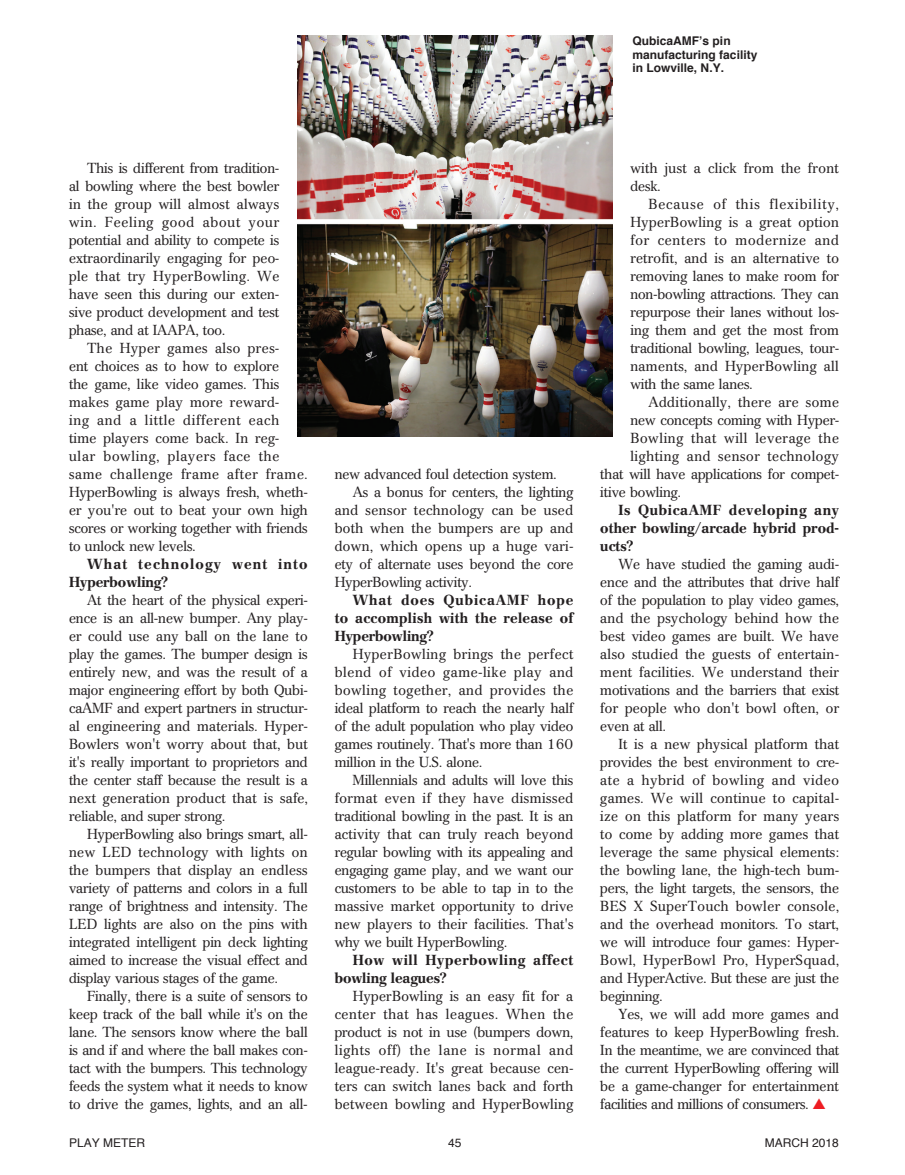
<style>
.page{position:relative;width:905px;height:1175px;background:#fff}
.page>*{position:absolute;margin:0;border:0;box-sizing:border-box;transform-origin:0 0}
.Paragraph_indent-jus{font:14.4px/18px "Cremona";letter-spacing:.005em;color:#231f20;text-align:justify}
.Paragraph_indent-jus-2{font:700 14.4px/18px "Cremona";letter-spacing:.025em;color:#231f20;text-align:justify}
.Paragraph_indent-jus-3{font:14.4px "Cremona";letter-spacing:.045em;color:#231f20}
.Paragraph_indent-jus-4{font:700 14.4px/18px "Cremona";letter-spacing:.045em;color:#231f20}
.Paragraph_indent-jus-5{font:700 14.4px/18px "Cremona";letter-spacing:.085em;color:#231f20}
.Paragraph_indent-jus-6{font:14.4px/18px "Cremona";letter-spacing:.03em;color:#231f20}
.Paragraph_indent-jus-7{font:14.4px "Cremona";letter-spacing:.035em;color:#231f20}
.Cutlines{font:700 12px/13.5px "Helvetica";color:#231f20}
.t1{font:12px "Helvetica";color:#231f20}
.s1{color:#ee1d23}
</style>
<div class="page">
<img style="left:297px;top:36px;width:315px;height:400px">
<p class="Cutlines" style="left:632px;top:34px;width:126px">QubicaAMF’s pin manufacturing facility in Lowville, N.Y.</p>
<p class="Paragraph_indent-jus" style="left:69px;top:159px;width:212px;text-indent:18px">This is different from tradition&shy;al bowling where the best bowler in the group will almost always win. Feeling good about your potential and ability to compete is extraordinarily engaging for peo&shy;ple that try HyperBowling. We have seen this during our exten&shy;sive product development and test phase, and at IAAPA, too.</p>
<p class="Paragraph_indent-jus" style="left:69px;top:339px;width:240px;text-align:left;text-indent:18px">The Hyper games also pres-<br>ent choices as to how to explore<br>the game, like video games. This makes game play more reward-<br>ing and a little different each time players come back. In reg&shy;ular bowling, players face the same challenge frame after frame.<br>HyperBowling is always fresh, wheth&shy;er you're out to beat your own high scores or working together with friends to unlock new levels.</p>
<p class="Paragraph_indent-jus-5" style="left:69px;top:555px;width:240px;text-indent:18px">What technology went into<br>Hyperbowling?</p>
<p class="Paragraph_indent-jus" style="left:69px;top:591px;width:240px;text-indent:18px">At the heart of the physical experi&shy;ence is an all-new bumper. Any play&shy;er could use any ball on the lane to play the games. The bumper design is entirely new, and was the result of a major engineering effort by both Qubi&shy;caAMF and expert partners in structur&shy;al engineering and materials. Hyper-Bowlers won't worry about that, but it's really important to proprietors and the center staff because the result is a next generation product that is safe, reliable, and super strong.</p>
<p class="Paragraph_indent-jus" style="left:69px;top:825px;width:240px;text-indent:18px">HyperBowling also brings smart, all&shy;new LED technology with lights on the bumpers that display an endless variety of patterns and colors in a full range of brightness and intensity. The LED lights are also on the pins with integrated intelligent pin deck lighting aimed to increase the visual effect and display various stages of the game.</p>
<p class="Paragraph_indent-jus" style="left:69px;top:987px;width:240px;text-indent:18px">Finally, there is a suite of sensors to keep track of the ball while it's on the lane. The sensors know where the ball is and if and where the ball makes con&shy;tact with the bumpers. This technology feeds the system what it needs to know to drive the games, lights, and an all-</p>
<p class="Paragraph_indent-jus" style="left:334px;top:465px;width:223px">new advanced foul detection system.</p>
<p class="Paragraph_indent-jus" style="left:334px;top:483px;width:240px;text-indent:18px">As a bonus for centers, the lighting and sensor technology can be used both when the bumpers are up and down, which opens up a huge vari&shy;ety of alternate uses beyond the core HyperBowling activity.</p>
<p class="Paragraph_indent-jus-2" style="left:334px;top:591px;width:240px;text-indent:18px">What does QubicaAMF hope to accomplish with the release of Hyperbowling?</p>
<p class="Paragraph_indent-jus" style="left:334px;top:645px;width:240px;text-indent:18px">HyperBowling brings the perfect blend of video game-like play and bowling together, and provides the ideal platform to reach the nearly half of the adult population who play video games routinely. That's more than 160 million in the U.S. alone.</p>
<p class="Paragraph_indent-jus" style="left:334px;top:771px;width:240px;text-indent:18px">Millennials and adults will love this format even if they have dismissed traditional bowling in the past. It is an activity that can truly reach beyond regular bowling with its appealing and engaging game play, and we want our customers to be able to tap in to the massive market opportunity to drive new players to their facilities. That's why we built HyperBowling.</p>
<p class="Paragraph_indent-jus-4" style="left:334px;top:951px;width:240px;text-indent:18px">How will Hyperbowling affect bowling leagues?</p>
<p class="Paragraph_indent-jus" style="left:334px;top:987px;width:240px;text-indent:18px">HyperBowling is an easy fit for a center that has leagues. When the product is not in use (bumpers down, lights off) the lane is normal and league-ready. It's great because cen&shy;ters can switch lanes back and forth between bowling and HyperBowling</p>
<p class="Paragraph_indent-jus-6" style="left:630px;top:159px;width:210px">with just a click from the front desk.</p>
<p class="Paragraph_indent-jus" style="left:630px;top:195px;width:210px;text-indent:18px">Because of this flexibility, HyperBowling is a great option for centers to modernize and retrofit, and is an alternative to removing lanes to make room for non-bowling attractions. They can repurpose their lanes without los&shy;ing them and get the most from traditional bowling, leagues, tour&shy;naments, and HyperBowling all with the same lanes.</p>
<p class="Paragraph_indent-jus-7" style="left:648px;top:393px;width:192px">Additionally, there are some</p>
<p class="Paragraph_indent-jus" style="left:630px;top:411px;width:210px">new concepts coming with Hyper-</p>
<p class="Paragraph_indent-jus-3" style="left:630px;top:429px;width:210px">Bowling that will leverage the</p>
<p class="Paragraph_indent-jus-3" style="left:630px;top:447px;width:210px">lighting and sensor technology</p>
<p class="Paragraph_indent-jus" style="left:600px;top:465px;width:240px">that will have applications for compet-</p>
<p class="Paragraph_indent-jus" style="left:600px;top:483px;width:82px">itive bowling.</p>
<p class="Paragraph_indent-jus-2" style="left:600px;top:501px;width:240px;text-indent:18px">Is QubicaAMF developing any other bowling/arcade hybrid prod&shy;ucts?</p>
<p class="Paragraph_indent-jus" style="left:600px;top:555px;width:240px;text-indent:18px">We have studied the gaming audi&shy;ence and the attributes that drive half of the population to play video games, and the psychology behind how the best video games are built. We have also studied the guests of entertain&shy;ment facilities. We understand their motivations and the barriers that exist for people who don't bowl often, or even at all.</p>
<p class="Paragraph_indent-jus" style="left:600px;top:735px;width:240px;text-indent:18px">It is a new physical platform that provides the best environment to cre&shy;ate a hybrid of bowling and video games. We will continue to capital&shy;ize on this platform for many years to come by adding more games that leverage the same physical elements: the bowling lane, the high-tech bum&shy;pers, the light targets, the sensors, the BES X SuperTouch bowler console, and the overhead monitors. To start, we will introduce four games: Hyper-Bowl, HyperBowl Pro, HyperSquad, and HyperActive. But these are just the beginning.</p>
<p class="Paragraph_indent-jus" style="left:600px;top:1005px;width:240px;text-indent:18px">Yes, we will add more games and features to keep HyperBowling fresh.<br>In the meantime, we are convinced that the current HyperBowling offering will be a game-changer for entertainment facilities and millions of consumers. <span class="s1">▲</span></p>
<p class="t1" style="left:69px;top:1132px;width:78px">PLAY METER</p>
<p class="t1" style="left:448px;top:1132px;width:15px">45</p>
<p class="t1" style="left:764px;top:1132px;width:76px">MARCH 2018</p>
</div>
